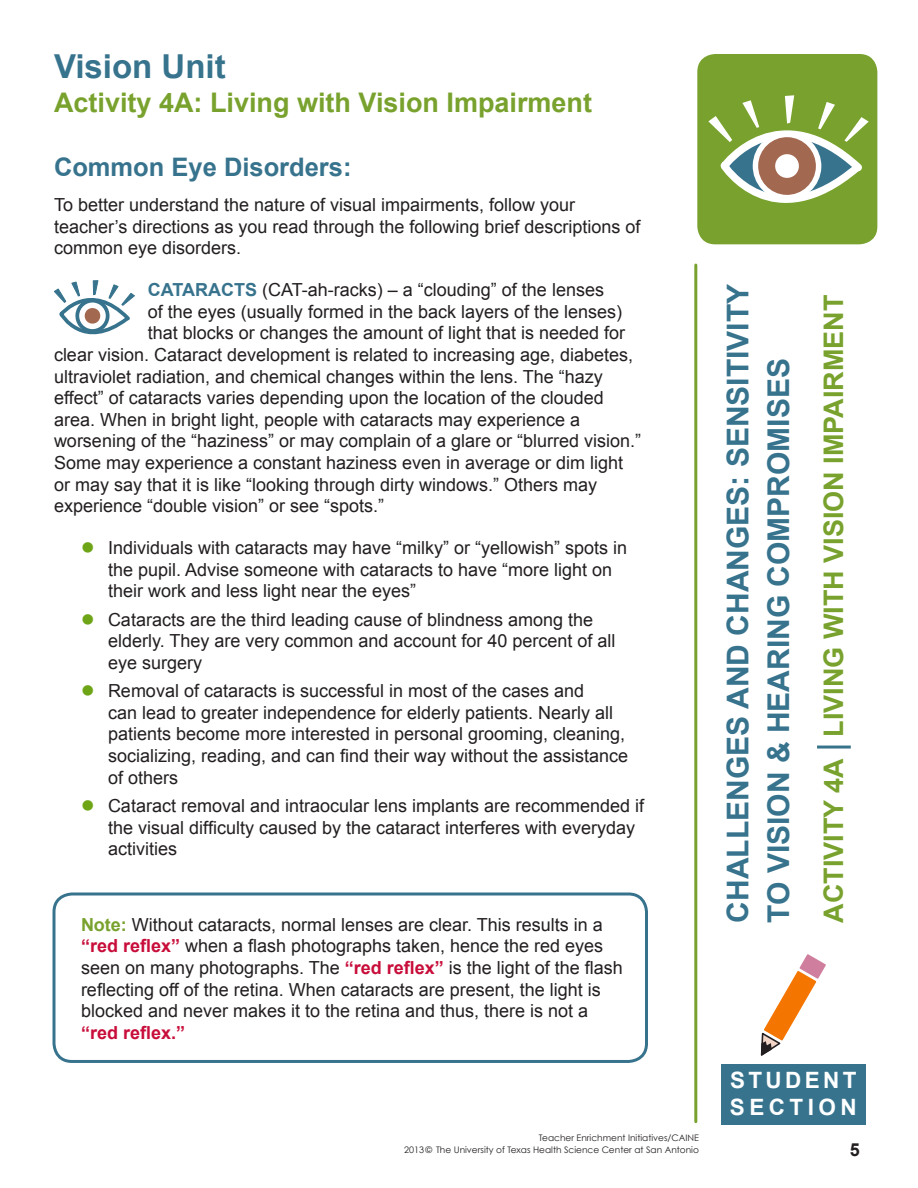
<style>
.page{position:relative;width:918px;height:1188px;background:#fff}
.page>*{position:absolute;margin:0;border:0;box-sizing:border-box;transform-origin:0 0}
.No_Spacing{font:700 33px "Arial";color:#37738d}
.t1{font:700 30px/40.5px "Arial";color:#37738d}
.No_Spacing-2{font:700 27px "Arial";color:#78a22d}
.No_Spacing-3{font:700 25.5px "Arial";color:#37738d}
.t2{font:700 22.5px/27px "Arial";letter-spacing:.175em;color:#fff}
.No_Spacing-4{font:18px/21.6px "Arial";color:#231f20}
.t3{font:700 18px "Arial";color:#231f20}
.t4{font:9px/12px "Century Gothic";color:#231f20;text-align:right}
.s1{font-weight:700;color:#37738d}
.s2{font-weight:700;color:#78a22d}
.s3{font-weight:700;color:#c80d3a}
</style>
<div class="page">
<div style="left:721px;top:1064px;width:145px;height:61px;background:#37738d"></div>
<svg style="left:760px;top:954px;width:66px;height:102px"></svg>
<hr style="left:694px;top:265px;width:3px;height:857px;background:#78a22d">
<hr style="left:817px;top:746px;width:34px;height:3px;background:#37738d">
<div style="left:697px;top:54px;width:180px;height:190px;background:#78a22d;border-radius:18px"></div>
<svg style="left:708px;top:95px;width:161px;height:108px"></svg>
<div style="left:52px;top:892px;width:596px;height:171px;border:3px solid #37738d;border-radius:18px"></div>
<svg style="left:54px;top:280px;width:81px;height:55px"></svg>
<p class="No_Spacing" style="left:54px;top:45px;width:173px">Vision Unit</p>
<p class="No_Spacing-2" style="left:54px;top:85px;width:540px">Activity 4A: Living with Vision Impairment</p>
<p class="No_Spacing-3" style="left:54px;top:150px;width:299px">Common Eye Disorders:</p>
<p class="No_Spacing-4" style="left:54px;top:194px;width:588px">To better understand the nature of visual impairments, follow your teacher’s directions as you read through the following brief descriptions of common eye disorders.</p>
<p class="No_Spacing-4" style="left:148px;top:279px;width:458px"><span class="s1">CATARACTS</span> (CAT-ah-racks) – a “clouding” of the lenses</p>
<p class="No_Spacing-4" style="left:148px;top:301px;width:476px">of the eyes (usually formed in the back layers of the lenses)</p>
<p class="No_Spacing-4" style="left:148px;top:323px;width:479px">that blocks or changes the amount of light that is needed for</p>
<p class="No_Spacing-4" style="left:54px;top:344px;width:581px">clear vision. Cataract development is related to increasing age, diabetes,</p>
<p class="No_Spacing-4" style="left:54px;top:366px;width:550px">ultraviolet radiation, and chemical changes within the lens. The “hazy</p>
<p class="No_Spacing-4" style="left:54px;top:387px;width:551px">effect” of cataracts varies depending upon the location of the clouded</p>
<p class="No_Spacing-4" style="left:54px;top:409px;width:528px">area. When in bright light, people with cataracts may experience a</p>
<p class="No_Spacing-4" style="left:54px;top:431px;width:589px">worsening of the “haziness” or may complain of a glare or “blurred vision.”</p>
<p class="No_Spacing-4" style="left:54px;top:452px;width:571px">Some may experience a constant haziness even in average or dim light</p>
<p class="No_Spacing-4" style="left:54px;top:474px;width:545px">or may say that it is like “looking through dirty windows.” Others may</p>
<p class="No_Spacing-4" style="left:54px;top:495px;width:332px">experience “double vision” or see “spots.”</p>
<p class="No_Spacing-4" style="left:108px;top:537px;width:521px">Individuals with cataracts may have “milky” or “yellowish” spots in the pupil. Advise someone with cataracts to have “more light on their work and less light near the eyes”</p>
<p class="No_Spacing-4" style="left:108px;top:609px;width:509px">Cataracts are the third leading cause of blindness among the elderly. They are very common and account for 40 percent of all eye surgery</p>
<p class="No_Spacing-4" style="left:108px;top:680px;width:522px">Removal of cataracts is successful in most of the cases and<br>can lead to greater independence for elderly patients. Nearly all patients become more interested in personal grooming, cleaning, socializing, reading, and can find their way without the assistance of others</p>
<p class="No_Spacing-4" style="left:108px;top:795px;width:538px">Cataract removal and intraocular lens implants are recommended if the visual difficulty caused by the cataract interferes with everyday activities</p>
<p class="No_Spacing-4" style="left:81px;top:914px;width:543px"><span class="s2">Note:</span> Without cataracts, normal lenses are clear. This results in a <span class="s3">“red reflex”</span> when a flash photographs taken, hence the red eyes seen on many photographs. The <span class="s3">“red reflex”</span> is the light of the flash reflecting off of the retina. When cataracts are present, the light is blocked and never makes it to the retina and thus, there is not a <span class="s3">“red reflex.”</span></p>
<p class="t4" style="left:404px;top:1131px;width:296px">Teacher Enrichment Initiatives/CAINE<br>2013 © The University of Texas Health Science Center at San Antonio</p>
<h2 class="t1" style="left:719px;top:923px;width:640px;rotate:-90deg">CHALLENGES AND CHANGES: SENSITIVITY<br>TO VISION &amp; HEARING COMPROMISES</h2>
<h3 class="No_Spacing-2" style="left:816px;top:923px;width:630px;rotate:-90deg">ACTIVITY 4A LIVING WITH VISION IMPAIRMENT</h3>
<p class="t2" style="left:730px;top:1067px;width:129px">STUDENT<br>SECTION</p>
<p class="t3" style="left:850px;top:1138px;width:12px">5</p>
</div>
